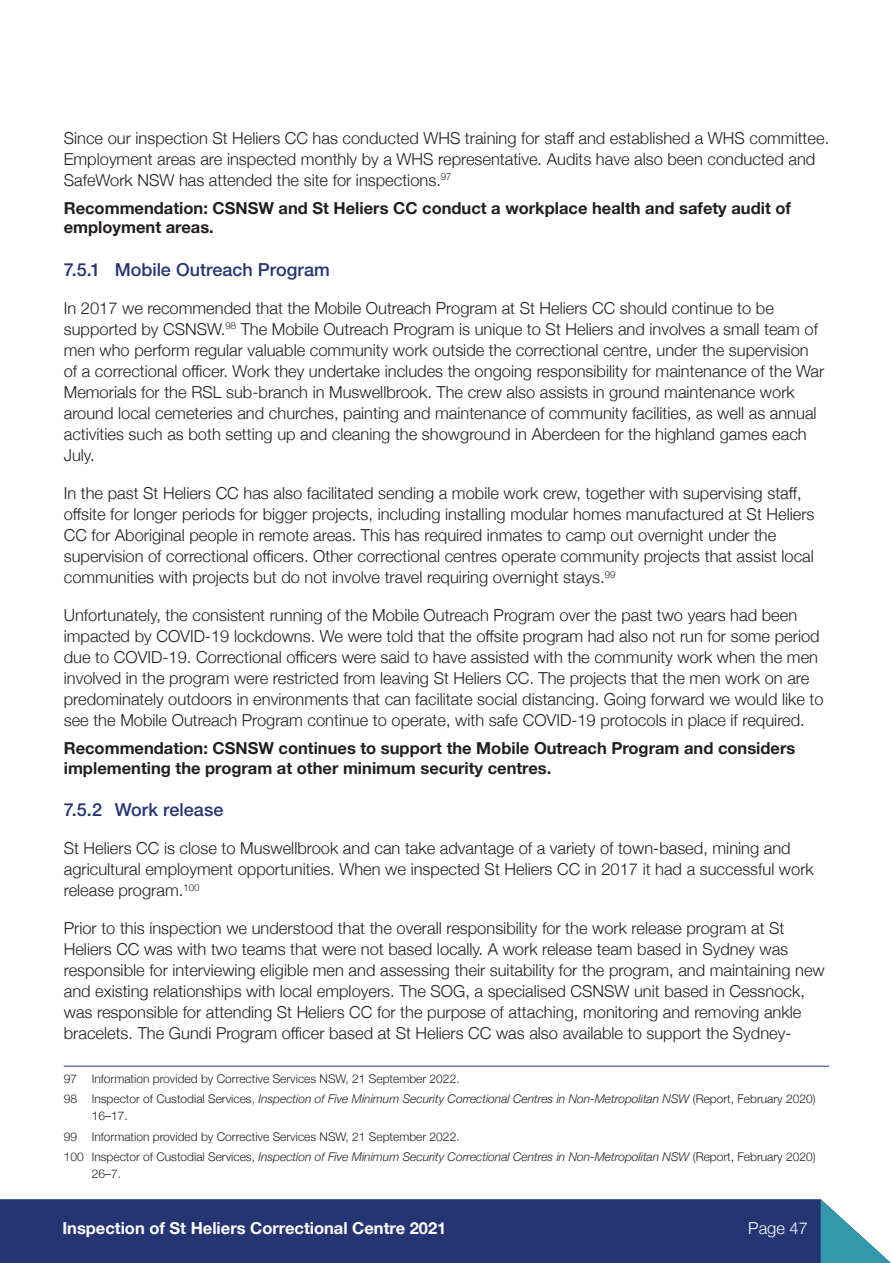
<style>
.page{position:relative;width:893px;height:1263px;background:#fff}
.page>*{position:absolute;margin:0;border:0;box-sizing:border-box;transform-origin:0 0}
.Heading_3{font:500 18px "Helvetica Neue";color:#253574}
.Body_Copy{font:300 16.5px/21px "Helvetica Neue";color:#231f20}
.Figure_and_table_cap{font:700 16.5px/19.5px "Helvetica Neue";color:#231f20}
.t1{font:700 16.5px "Helvetica Neue";color:#fff}
.t2{font:300 16.5px "Helvetica Neue";color:#fff}
.PP_Footnote_Text{font:italic 300 12px/16.5px "Helvetica Neue";color:#231f20}
.PP_Footnote_Text-2{font:300 12px "Helvetica Neue";color:#231f20}
.s1{font-style:normal}
</style>
<div class="page">
<div style="left:0;top:1199px;width:821px;height:64px;background:#253574"></div>
<svg style="left:821px;top:1199px;width:70px;height:64px"></svg>
<hr style="left:64px;top:1066px;width:765px;height:1px;background:#253574">
<p class="Body_Copy" style="left:64px;top:126px;width:767px">Since our inspection St Heliers CC has conducted WHS training for staff and established a WHS committee.<br>Employment areas are inspected monthly by a WHS representative. Audits have also been conducted and<br>SafeWork NSW has attended the site for inspections.<sup>97</sup></p>
<p class="Figure_and_table_cap" style="left:64px;top:198px;width:729px">Recommendation: CSNSW and St Heliers CC conduct a workplace health and safety audit of employment areas.</p>
<p class="Heading_3" style="left:64px;top:259px;width:268px">7.5.1 Mobile Outreach Program</p>
<p class="Body_Copy" style="left:64px;top:296px;width:762px">In 2017 we recommended that the Mobile Outreach Program at St Heliers CC should continue to be supported by CSNSW.<sup>98</sup> The Mobile Outreach Program is unique to St Heliers and involves a small team of men who perform regular valuable community work outside the correctional centre, under the supervision of a correctional officer. Work they undertake includes the ongoing responsibility for maintenance of the War Memorials for the RSL sub-branch in Muswellbrook. The crew also assists in ground maintenance work around local cemeteries and churches, painting and maintenance of community facilities, as well as annual activities such as both setting up and cleaning the showground in Aberdeen for the highland games each July.</p>
<p class="Body_Copy" style="left:64px;top:481px;width:752px">In the past St Heliers CC has also facilitated sending a mobile work crew, together with supervising staff, offsite for longer periods for bigger projects, including installing modular homes manufactured at St Heliers CC for Aboriginal people in remote areas. This has required inmates to camp out overnight under the supervision of correctional officers. Other correctional centres operate community projects that assist local communities with projects but do not involve travel requiring overnight stays.<sup>99</sup></p>
<p class="Body_Copy" style="left:64px;top:603px;width:761px">Unfortunately, the consistent running of the Mobile Outreach Program over the past two years had been impacted by COVID-19 lockdowns. We were told that the offsite program had also not run for some period due to COVID-19. Correctional officers were said to have assisted with the community work when the men involved in the program were restricted from leaving St Heliers CC. The projects that the men work on are predominately outdoors in environments that can facilitate social distancing. Going forward we would like to see the Mobile Outreach Program continue to operate, with safe COVID-19 protocols in place if required.</p>
<p class="Figure_and_table_cap" style="left:64px;top:739px;width:733px">Recommendation: CSNSW continues to support the Mobile Outreach Program and considers implementing the program at other minimum security centres.</p>
<p class="Heading_3" style="left:64px;top:799px;width:161px">7.5.2 Work release</p>
<p class="Body_Copy" style="left:64px;top:837px;width:751px">St Heliers CC is close to Muswellbrook and can take advantage of a variety of town-based, mining and agricultural employment opportunities. When we inspected St Heliers CC in 2017 it had a successful work release program.<sup>100</sup></p>
<p class="Body_Copy" style="left:64px;top:917px;width:762px">Prior to this inspection we understood that the overall responsibility for the work release program at St Heliers CC was with two teams that were not based locally. A work release team based in Sydney was responsible for interviewing eligible men and assessing their suitability for the program, and maintaining new and existing relationships with local employers. The SOG, a specialised CSNSW unit based in Cessnock, was responsible for attending St Heliers CC for the purpose of attaching, monitoring and removing ankle bracelets. The Gundi Program officer based at St Heliers CC was also available to support the Sydney-</p>
<p class="PP_Footnote_Text-2" style="left:64px;top:1069px;width:397px">97 Information provided by Corrective Services NSW, 21 September 2022.</p>
<p class="PP_Footnote_Text" style="left:92px;top:1090px;width:725px;text-indent:-28px"><span class="s1">98 Inspector of Custodial Services,</span> Inspection of Five Minimum Security Correctional Centres in Non-Metropolitan NSW <span class="s1">(Report, February 2020)<br>16–17.</span></p>
<p class="PP_Footnote_Text-2" style="left:64px;top:1127px;width:397px">99 Information provided by Corrective Services NSW, 21 September 2022.</p>
<p class="PP_Footnote_Text" style="left:92px;top:1148px;width:725px;text-indent:-28px"><span class="s1">100 Inspector of Custodial Services,</span> Inspection of Five Minimum Security Correctional Centres in Non-Metropolitan NSW <span class="s1">(Report, February 2020)<br>26–7.</span></p>
<p class="t1" style="left:62px;top:1215px;width:386px">Inspection of St Heliers Correctional Centre 2021</p>
<p class="t2" style="left:748px;top:1215px;width:61px">Page 47</p>
</div>
